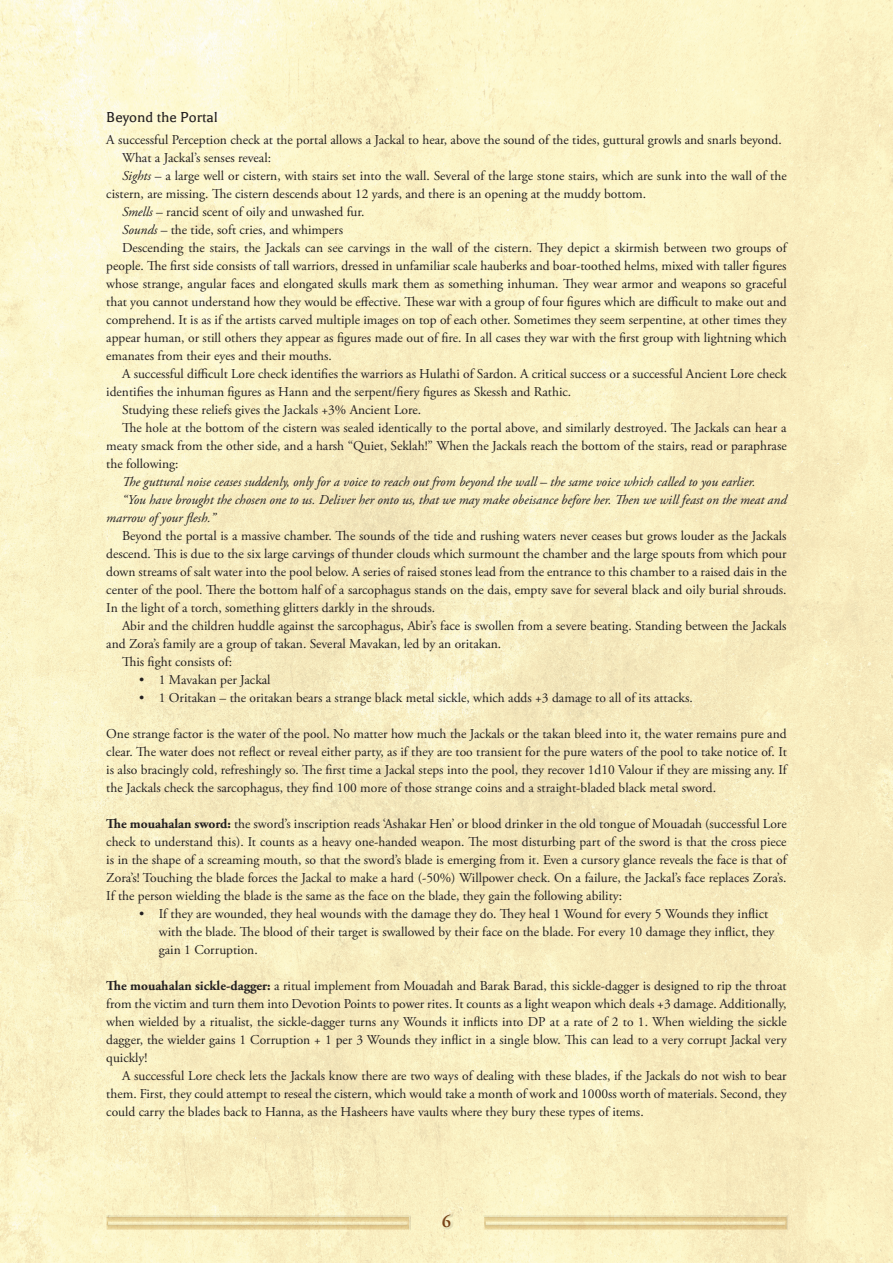
<style>
.page{position:relative;width:893px;height:1263px;background:#fff}
.page>*{position:absolute;margin:0;border:0;box-sizing:border-box;transform-origin:0 0}
.t1{font:600 18px "Adobe Garamond Pro";color:#753d10}
.pdq-c-head{font:16.5px "Balthazar";color:#231f20}
.pdq-body-text{font:13.5px/18px "Adobe Garamond Pro";color:#231f20}
.pdq-para1{font:13.5px/18px "Adobe Garamond Pro";color:#231f20;text-align:justify}
.pdq-body-text-2{font:italic 13.5px/18px "Adobe Garamond Pro";color:#231f20}
.s1{font-style:italic}
.s2{font-weight:700}
</style>
<div class="page">
<img style="left:0;top:0;width:893px;height:1263px">
<div style="left:105px;top:1215px;width:305px;height:16px;background:#231f20;opacity:.64"></div>
<div style="left:482px;top:1215px;width:306px;height:16px;background:#231f20;opacity:.64"></div>
<div style="left:440px;top:1211px;width:13px;height:15px;background:#f7eec4"></div>
<div style="left:441px;top:1213px;width:13px;height:17px;background:#231f20;opacity:.71"></div>
<p class="pdq-c-head" style="left:106px;top:108px;width:113px">Beyond the Portal</p>
<p class="pdq-para1" style="left:106px;top:131px;width:677px">A successful Perception check at the portal allows a Jackal to hear, above the sound of the tides, guttural growls and snarls beyond.</p>
<p class="pdq-body-text" style="left:122px;top:149px;width:150px">What a Jackal’s senses reveal:</p>
<p class="pdq-body-text" style="left:106px;top:167px;width:682px;text-indent:16px"><span class="s1">Sights</span> – a large well or cistern, with stairs set into the wall. Several of the large stone stairs, which are sunk into the wall of the cistern, are missing. The cistern descends about 12 yards, and there is an opening at the muddy bottom.</p>
<p class="pdq-body-text" style="left:122px;top:203px;width:244px"><span class="s1">Smells</span> – rancid scent of oily and unwashed fur.</p>
<p class="pdq-body-text" style="left:122px;top:221px;width:223px"><span class="s1">Sounds</span> – the tide, soft cries, and whimpers</p>
<p class="pdq-body-text" style="left:106px;top:239px;width:682px;text-align:justify;text-indent:16px">Descending the stairs, the Jackals can see carvings in the wall of the cistern. They depict a skirmish between two groups of people. The first side consists of tall warriors, dressed in unfamiliar scale hauberks and boar-toothed helms, mixed with taller figures whose strange, angular faces and elongated skulls mark them as something inhuman. They wear armor and weapons so graceful that you cannot understand how they would be effective. These war with a group of four figures which are difficult to make out and comprehend. It is as if the artists carved multiple images on top of each other. Sometimes they seem serpentine, at other times they appear human, or still others they appear as figures made out of fire. In all cases they war with the first group with lightning which emanates from their eyes and their mouths.</p>
<p class="pdq-body-text" style="left:106px;top:365px;width:682px;text-indent:16px">A successful difficult Lore check identifies the warriors as Hulathi of Sardon. A critical success or a successful Ancient Lore check identifies the inhuman figures as Hann and the serpent/fiery figures as Skessh and Rathic.</p>
<p class="pdq-body-text" style="left:122px;top:401px;width:301px">Studying these reliefs gives the Jackals +3% Ancient Lore.</p>
<p class="pdq-body-text" style="left:106px;top:419px;width:682px;text-align:justify;text-indent:16px">The hole at the bottom of the cistern was sealed identically to the portal above, and similarly destroyed. The Jackals can hear a meaty smack from the other side, and a harsh “Quiet, Seklah!” When the Jackals reach the bottom of the stairs, read or paraphrase the following:</p>
<p class="pdq-body-text-2" style="left:122px;top:473px;width:635px">The guttural noise ceases suddenly, only for a voice to reach out from beyond the wall – the same voice which called to you earlier.</p>
<p class="pdq-body-text-2" style="left:106px;top:491px;width:682px;text-indent:16px">“You have brought the chosen one to us. Deliver her onto us, that we may make obeisance before her. Then we will feast on the meat and marrow of your flesh.”</p>
<p class="pdq-body-text" style="left:106px;top:527px;width:682px;text-align:justify;text-indent:16px">Beyond the portal is a massive chamber. The sounds of the tide and rushing waters never ceases but grows louder as the Jackals descend. This is due to the six large carvings of thunder clouds which surmount the chamber and the large spouts from which pour down streams of salt water into the pool below. A series of raised stones lead from the entrance to this chamber to a raised dais in the center of the pool. There the bottom half of a sarcophagus stands on the dais, empty save for several black and oily burial shrouds.<br>In the light of a torch, something glitters darkly in the shrouds.</p>
<p class="pdq-body-text" style="left:106px;top:617px;width:682px;text-indent:16px">Abir and the children huddle against the sarcophagus, Abir’s face is swollen from a severe beating. Standing between the Jackals and Zora’s family are a group of takan. Several Mavakan, led by an oritakan.</p>
<p class="pdq-body-text" style="left:122px;top:653px;width:112px">This fight consists of:</p>
<p class="pdq-body-text" style="left:139px;top:671px;width:133px">• 1 Mavakan per Jackal</p>
<p class="pdq-body-text" style="left:139px;top:689px;width:555px">• 1 Oritakan – the oritakan bears a strange black metal sickle, which adds +3 damage to all of its attacks.</p>
<p class="pdq-para1" style="left:106px;top:725px;width:682px">One strange factor is the water of the pool. No matter how much the Jackals or the takan bleed into it, the water remains pure and clear. The water does not reflect or reveal either party, as if they are too transient for the pure waters of the pool to take notice of. It is also bracingly cold, refreshingly so. The first time a Jackal steps into the pool, they recover 1d10 Valour if they are missing any. If the Jackals check the sarcophagus, they find 100 more of those strange coins and a straight-bladed black metal sword.</p>
<p class="pdq-para1" style="left:106px;top:815px;width:682px"><span class="s2">The mouahalan sword:</span> the sword’s inscription reads ‘Ashakar Hen’ or blood drinker in the old tongue of Mouadah (successful Lore check to understand this). It counts as a heavy one-handed weapon. The most disturbing part of the sword is that the cross piece is in the shape of a screaming mouth, so that the sword’s blade is emerging from it. Even a cursory glance reveals the face is that of Zora’s! Touching the blade forces the Jackal to make a hard (-50%) Willpower check. On a failure, the Jackal’s face replaces Zora’s.<br>If the person wielding the blade is the same as the face on the blade, they gain the following ability:</p>
<p class="pdq-body-text" style="left:159px;top:905px;width:617px;text-indent:-20px">• If they are wounded, they heal wounds with the damage they do. They heal 1 Wound for every 5 Wounds they inflict with the blade. The blood of their target is swallowed by their face on the blade. For every 10 damage they inflict, they gain 1 Corruption.</p>
<p class="pdq-para1" style="left:106px;top:977px;width:682px"><span class="s2">The mouahalan sickle-dagger:</span> a ritual implement from Mouadah and Barak Barad, this sickle-dagger is designed to rip the throat from the victim and turn them into Devotion Points to power rites. It counts as a light weapon which deals +3 damage. Additionally, when wielded by a ritualist, the sickle-dagger turns any Wounds it inflicts into DP at a rate of 2 to 1. When wielding the sickle dagger, the wielder gains 1 Corruption + 1 per 3 Wounds they inflict in a single blow. This can lead to a very corrupt Jackal very quickly!</p>
<p class="pdq-body-text" style="left:106px;top:1067px;width:682px;text-align:justify;text-indent:16px">A successful Lore check lets the Jackals know there are two ways of dealing with these blades, if the Jackals do not wish to bear them. First, they could attempt to reseal the cistern, which would take a month of work and 1000ss worth of materials. Second, they could carry the blades back to Hanna, as the Hasheers have vaults where they bury these types of items.</p>
<h1 class="t1" style="left:442px;top:1211px;width:11px">6</h1>
</div>
